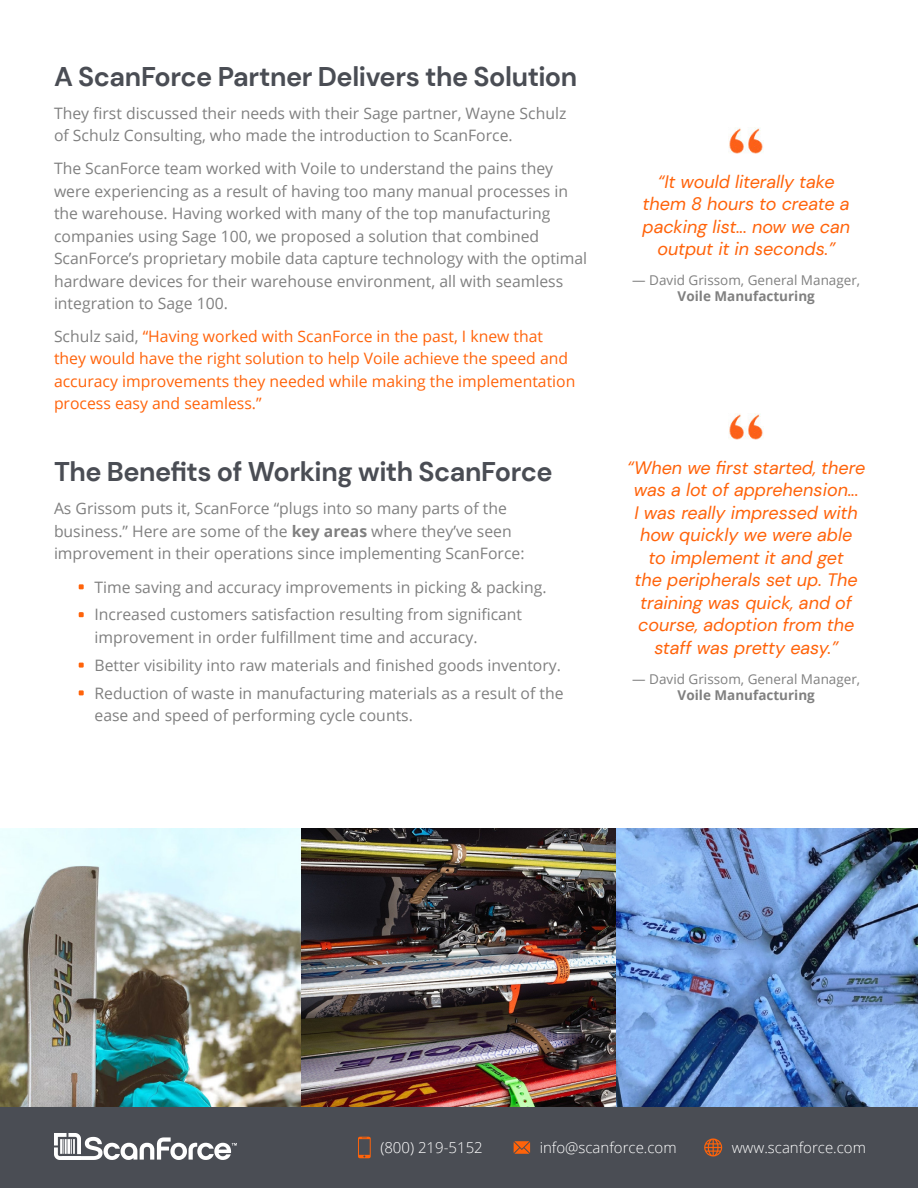
<style>
.page{position:relative;width:918px;height:1188px;background:#fff}
.page>*{position:absolute;margin:0;border:0;box-sizing:border-box;transform-origin:0 0}
.t1{font:700 27px "DM Sans";letter-spacing:-.02em;color:#4a4d54}
.t2{font:italic 18px/22.5px "DM Sans";color:#ff630a;text-align:center}
.t3{font:15.75px/22.5px "Open Sans";color:#808080}
.t4{font:15.75px/22.5px "Open Sans";color:#ff630a}
.t5{font:300 15px "Open Sans";color:#fff}
.t6{font:13.5px/16.2px "Open Sans";color:#808080;text-align:center}
.s1{color:#808080}
.s2{font-weight:700}
</style>
<div class="page">
<div style="left:0;top:1107px;width:918px;height:81px;background:#4a4d54"></div>
<svg style="left:54px;top:1133px;width:183px;height:27px"></svg>
<hr style="left:60px;top:1139px;width:3px;height:15px;background:#fff">
<svg style="left:358px;top:1137px;width:13px;height:21px"></svg>
<svg style="left:514px;top:1141px;width:16px;height:13px"></svg>
<svg style="left:704px;top:1138px;width:18px;height:18px"></svg>
<svg style="left:79px;top:584px;width:5px;height:5px"></svg>
<svg style="left:79px;top:612px;width:5px;height:5px"></svg>
<svg style="left:79px;top:663px;width:5px;height:5px"></svg>
<svg style="left:79px;top:690px;width:5px;height:5px"></svg>
<img style="left:0;top:828px;width:918px;height:279px">
<img style="left:729px;top:414px;width:34px;height:26px">
<img style="left:729px;top:128px;width:34px;height:26px">
<p class="t1" style="left:54px;top:59px;width:525px">A ScanForce Partner Delivers the Solution</p>
<p class="t3" style="left:54px;top:101px;width:514px">They first discussed their needs with their Sage partner, Wayne Schulz of Schulz Consulting, who made the introduction to ScanForce.</p>
<p class="t3" style="left:54px;top:157px;width:535px">The ScanForce team worked with Voile to understand the pains they were experiencing as a result of having too many manual processes in the warehouse. Having worked with many of the top manufacturing companies using Sage 100, we proposed a solution that combined ScanForce’s proprietary mobile data capture technology with the optimal hardware devices for their warehouse environment, all with seamless integration to Sage 100.</p>
<p class="t4" style="left:54px;top:325px;width:523px"><span class="s1">Schulz said,</span> “Having worked with ScanForce in the past, I knew that they would have the right solution to help Voile achieve the speed and accuracy improvements they needed while making the implementation process easy and seamless.”</p>
<p class="t1" style="left:54px;top:455px;width:500px">The Benefits of Working with ScanForce</p>
<p class="t3" style="left:54px;top:497px;width:472px">As Grissom puts it, ScanForce “plugs into so many parts of the business.” Here are some of the <span class="s2">key areas</span> where they’ve seen improvement in their operations since implementing ScanForce:</p>
<p class="t3" style="left:78px;top:575px;width:470px">• Time saving and accuracy improvements in picking &amp; packing.</p>
<p class="t3" style="left:94px;top:603px;width:429px;text-indent:-16px">• Increased customers satisfaction resulting from significant improvement in order fulfillment time and accuracy.</p>
<p class="t3" style="left:78px;top:653px;width:484px">• Better visibility into raw materials and finished goods inventory.</p>
<p class="t3" style="left:94px;top:681px;width:471px;text-indent:-16px">• Reduction of waste in manufacturing materials as a result of the ease and speed of performing cycle counts.</p>
<p class="t2" style="left:643px;top:170px;width:209px">“It would literally take them 8 hours to create a packing list... now we can output it in seconds.”</p>
<p class="t6" style="left:632px;top:272px;width:229px">— David Grissom, General Manager,<br><span class="s2">Voile Manufacturing</span></p>
<p class="t2" style="left:627px;top:456px;width:239px">“When we first started, there was a lot of apprehension...<br>I was really impressed with how quickly we were able<br>to implement it and get<br>the peripherals set up. The training was quick, and of course, adoption from the staff was pretty easy.”</p>
<p class="t6" style="left:632px;top:670px;width:229px">— David Grissom, General Manager,<br><span class="s2">Voile Manufacturing</span></p>
<p class="t5" style="left:380px;top:1138px;width:104px">(800) 219-5152</p>
<p class="t5" style="left:540px;top:1137px;width:138px">info@scanforce.com</p>
<p class="t5" style="left:732px;top:1137px;width:136px">www.scanforce.com</p>
</div>
